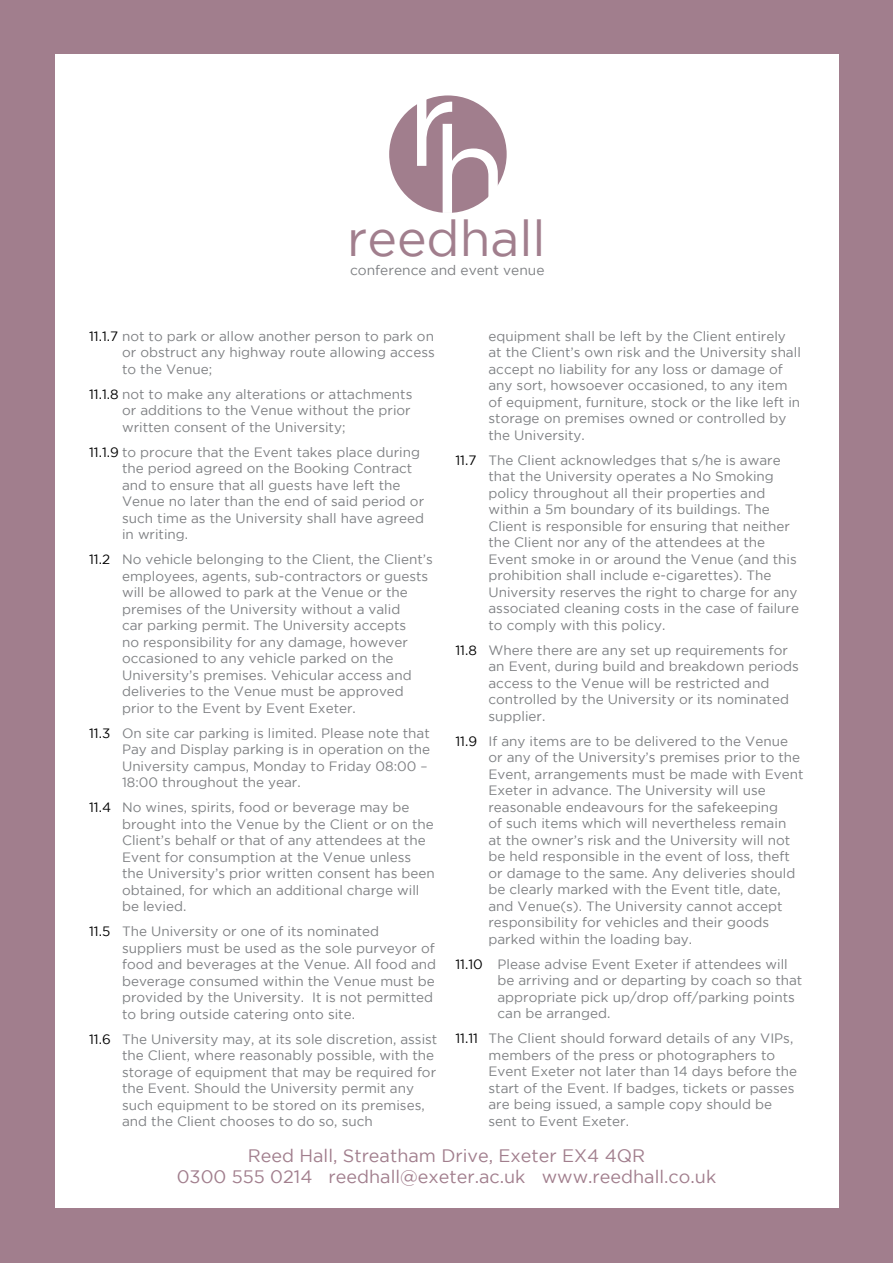
<style>
.page{position:relative;width:893px;height:1263px;background:#a17e8d}
.page>*{position:absolute;margin:0;border:0;box-sizing:border-box;transform-origin:0 0}
.t1{font:49.95px "Gotham";color:#a17e8d}
.t2{font:18px/21px "Gotham";color:#a17e8d;text-align:center}
.t3{font:13.8px "Gotham";color:#7e8083}
.t4{font:13.5px/16.5px "Gotham";color:#7e8083}
.s1{color:#000}
</style>
<div class="page">
<div style="left:55px;top:55px;width:783px;height:1153px;background:#fff"></div>
<div style="left:389px;top:95px;width:118px;height:118px;background:#a17e8d;border-radius:50%"></div>
<svg style="left:417px;top:97px;width:81px;height:116px"></svg>
<h1 class="t1" style="left:347px;top:211px;width:200px">reedhall</h1>
<p class="t3" style="left:350px;top:262px;width:196px">conference and event venue</p>
<p class="t4" style="left:122px;top:328px;width:314px;text-align:justify;text-indent:-33px"><span class="s1">11.1.7</span> not to park or allow another person to park on or obstruct any highway route allowing access to the Venue;</p>
<p class="t4" style="left:122px;top:386px;width:292px;text-indent:-33px"><span class="s1">11.1.8</span> not to make any alterations or attachments or additions to the Venue without the prior written consent of the University;</p>
<p class="t4" style="left:122px;top:444px;width:304px;text-indent:-33px"><span class="s1">11.1.9</span> to procure that the Event takes place during the period agreed on the Booking Contract and to ensure that all guests have left the Venue no later than the end of said period or such time as the University shall have agreed in writing.</p>
<p class="t4" style="left:122px;top:551px;width:312px;text-indent:-33px"><span class="s1">11.2</span> No vehicle belonging to the Client, the Client’s employees, agents, sub-contractors or guests will be allowed to park at the Venue or the premises of the University without a valid<br>car parking permit. The University accepts<br>no responsibility for any damage, however occasioned to any vehicle parked on the University’s premises. Vehicular access and deliveries to the Venue must be approved prior to the Event by Event Exeter.</p>
<p class="t4" style="left:122px;top:724px;width:310px;text-indent:-33px"><span class="s1">11.3</span> On site car parking is limited. Please note that Pay and Display parking is in operation on the University campus, Monday to Friday 08:00 – 18:00 throughout the year.</p>
<p class="t4" style="left:122px;top:799px;width:314px;text-indent:-33px"><span class="s1">11.4</span> No wines, spirits, food or beverage may be brought into the Venue by the Client or on the Client’s behalf or that of any attendees at the Event for consumption at the Venue unless the University’s prior written consent has been obtained, for which an additional charge will be levied.</p>
<p class="t4" style="left:122px;top:923px;width:315px;text-indent:-33px"><span class="s1">11.5</span> The University or one of its nominated suppliers must be used as the sole purveyor of food and beverages at the Venue. All food and beverage consumed within the Venue must be provided by the University. It is not permitted to bring outside catering onto site.</p>
<p class="t4" style="left:122px;top:1030px;width:317px;text-indent:-33px"><span class="s1">11.6</span> The University may, at its sole discretion, assist the Client, where reasonably possible, with the storage of equipment that may be required for the Event. Should the University permit any such equipment to be stored on its premises, and the Client chooses to do so, such</p>
<p class="t4" style="left:488px;top:327px;width:314px">equipment shall be left by the Client entirely at the Client’s own risk and the University shall accept no liability for any loss or damage of any sort, howsoever occasioned, to any item of equipment, furniture, stock or the like left in storage on premises owned or controlled by the University.</p>
<p class="t4" style="left:488px;top:451px;width:312px;text-indent:-33px"><span class="s1">11.7</span> The Client acknowledges that s/he is aware that the University operates a No Smoking policy throughout all their properties and within a 5m boundary of its buildings. The Client is responsible for ensuring that neither the Client nor any of the attendees at the Event smoke in or around the Venue (and this prohibition shall include e-cigarettes). The University reserves the right to charge for any associated cleaning costs in the case of failure to comply with this policy.</p>
<p class="t4" style="left:488px;top:641px;width:312px;text-indent:-33px"><span class="s1">11.8</span> Where there are any set up requirements for an Event, during build and breakdown periods access to the Venue will be restricted and controlled by the University or its nominated supplier.</p>
<p class="t4" style="left:488px;top:732px;width:317px;text-indent:-33px"><span class="s1">11.9</span> If any items are to be delivered to the Venue or any of the University’s premises prior to the Event, arrangements must be made with Event Exeter in advance. The University will use reasonable endeavours for the safekeeping<br>of such items which will nevertheless remain<br>at the owner’s risk and the University will not be held responsible in the event of loss, theft or damage to the same. Any deliveries should be clearly marked with the Event title, date, and Venue(s). The University cannot accept responsibility for vehicles and their goods parked within the loading bay.</p>
<p class="t4" style="left:497px;top:955px;width:306px;text-indent:-42px"><span class="s1">11.10</span> Please advise Event Exeter if attendees will be arriving and or departing by coach so that appropriate pick up/drop off/parking points can be arranged.</p>
<p class="t4" style="left:488px;top:1030px;width:310px;text-indent:-33px"><span class="s1">11.11</span> The Client should forward details of any VIPs, members of the press or photographers to Event Exeter not later than 14 days before the start of the Event. If badges, tickets or passes are being issued, a sample copy should be sent to Event Exeter.</p>
<h2 class="t2" style="left:177px;top:1145px;width:541px">Reed Hall, Streatham Drive, Exeter EX4 4QR<br>0300 555 0214 reedhall@exeter.ac.uk www.reedhall.co.uk</h2>
</div>
